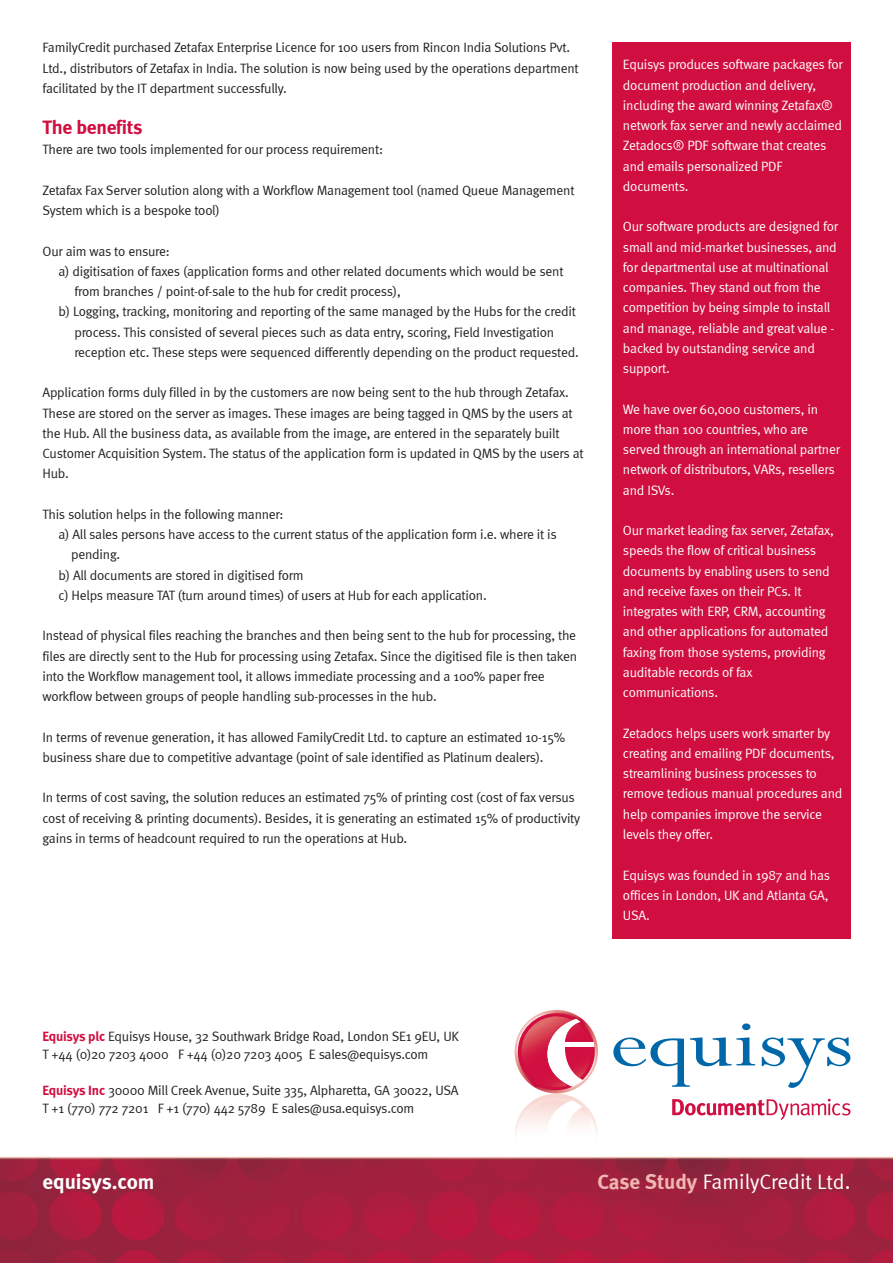
<style>
.page{position:relative;width:893px;height:1263px;background:#fff}
.page>*{position:absolute;margin:0;border:0;box-sizing:border-box;transform-origin:0 0}
.t1{font:21px "Meta";color:#fff}
.t2{font:700 21px "Meta";color:#fff}
.t3{font:700 19.5px "Meta";letter-spacing:-.015em;color:#d10e40}
.t4{font:13.5px/20.2px "Meta";letter-spacing:-.015em;color:#231f20}
.t5{font:13.5px/20.2px "Meta";letter-spacing:-.015em;color:#fff}
.s1{font-weight:700;color:#d10e40}
.s2{font-weight:700;color:#f0b7b2}
</style>
<div class="page">
<svg style="left:514px;top:1093px;width:84px;height:84px"></svg>
<svg style="left:518px;top:1097px;width:77px;height:60px"></svg>
<svg style="left:613px;top:1023px;width:142px;height:64px"></svg>
<svg style="left:762px;top:1037px;width:88px;height:51px"></svg>
<svg style="left:515px;top:1010px;width:83px;height:83px"></svg>
<svg style="left:518px;top:1013px;width:77px;height:77px"></svg>
<hr style="left:553px;top:1042px;width:41px;height:4px;background:#fff">
<svg style="left:672px;top:1099px;width:178px;height:21px"></svg>
<img style="left:0;top:1157px;width:893px;height:106px">
<div style="left:612px;top:43px;width:238px;height:896px;background:#d10e40"></div>
<p class="t4" style="left:43px;top:39px;width:538px">FamilyCredit purchased Zetafax Enterprise Licence for 100 users from Rincon India Solutions Pvt.<br>Ltd., distributors of Zetafax in India. The solution is now being used by the operations department facilitated by the IT department successfully.</p>
<h2 class="t3" style="left:43px;top:120px;width:101px">The benefits</h2>
<p class="t4" style="left:43px;top:141px;width:342px">There are two tools implemented for our process requirement:</p>
<p class="t4" style="left:43px;top:181px;width:533px">Zetafax Fax Server solution along with a Workflow Management tool (named Queue Management<br>System which is a bespoke tool)</p>
<p class="t4" style="left:43px;top:242px;width:129px">Our aim was to ensure:</p>
<p class="t4" style="left:58px;top:262px;width:507px">a) digitisation of faxes (application forms and other related documents which would be sent</p>
<p class="t4" style="left:74px;top:282px;width:328px">from branches / point-of-sale to the hub for credit process),</p>
<p class="t4" style="left:58px;top:303px;width:519px">b) Logging, tracking, monitoring and reporting of the same managed by the Hubs for the credit</p>
<p class="t4" style="left:74px;top:323px;width:481px">process. This consisted of several pieces such as data entry, scoring, Field Investigation</p>
<p class="t4" style="left:74px;top:343px;width:506px">reception etc. These steps were sequenced differently depending on the product requested.</p>
<p class="t4" style="left:43px;top:384px;width:543px">Application forms duly filled in by the customers are now being sent to the hub through Zetafax.<br>These are stored on the server as images. These images are being tagged in QMS by the users at the Hub. All the business data, as available from the image, are entered in the separately built Customer Acquisition System. The status of the application form is updated in QMS by the users at Hub.</p>
<p class="t4" style="left:43px;top:505px;width:243px">This solution helps in the following manner:</p>
<p class="t4" style="left:58px;top:525px;width:500px">a) All sales persons have access to the current status of the application form i.e. where it is</p>
<p class="t4" style="left:71px;top:546px;width:51px">pending.</p>
<p class="t4" style="left:58px;top:566px;width:247px">b) All documents are stored in digitised form</p>
<p class="t4" style="left:58px;top:586px;width:430px">c) Helps measure TAT (turn around times) of users at Hub for each application.</p>
<p class="t4" style="left:43px;top:627px;width:536px">Instead of physical files reaching the branches and then being sent to the hub for processing, the files are directly sent to the Hub for processing using Zetafax. Since the digitised file is then taken into the Workflow management tool, it allows immediate processing and a 100% paper free workflow between groups of people handling sub-processes in the hub.</p>
<p class="t4" style="left:43px;top:728px;width:524px">In terms of revenue generation, it has allowed FamilyCredit Ltd. to capture an estimated 10-15% business share due to competitive advantage (point of sale identified as Platinum dealers).</p>
<p class="t4" style="left:43px;top:789px;width:539px">In terms of cost saving, the solution reduces an estimated 75% of printing cost (cost of fax versus cost of receiving &amp; printing documents). Besides, it is generating an estimated 15% of productivity gains in terms of headcount required to run the operations at Hub.</p>
<p class="t5" style="left:623px;top:56px;width:221px">Equisys produces software packages for document production and delivery, including the award winning Zetafax® network fax server and newly acclaimed<br>Zetadocs® PDF software that creates and emails personalized PDF documents.</p>
<p class="t5" style="left:623px;top:218px;width:217px">Our software products are designed for small and mid-market businesses, and for departmental use at multinational companies. They stand out from the competition by being simple to install and manage, reliable and great value - backed by outstanding service and support.</p>
<p class="t5" style="left:623px;top:400px;width:219px">We have over 60,000 customers, in more than 100 countries, who are served through an international partner network of distributors, VARs, resellers and ISVs.</p>
<p class="t5" style="left:623px;top:521px;width:212px">Our market leading fax server, Zetafax, speeds the flow of critical business documents by enabling users to send and receive faxes on their PCs. It integrates with ERP, CRM, accounting and other applications for automated faxing from those systems, providing auditable records of fax communications.</p>
<p class="t5" style="left:623px;top:724px;width:221px">Zetadocs helps users work smarter by creating and emailing PDF documents, streamlining business processes to remove tedious manual procedures and help companies improve the service levels they offer.</p>
<p class="t5" style="left:623px;top:866px;width:209px;text-align:justify">Equisys was founded in 1987 and has offices in London, UK and Atlanta GA, USA.</p>
<p class="t4" style="left:43px;top:1029px;width:418px;line-height:18px"><span class="s1">Equisys plc</span> Equisys House, 32 Southwark Bridge Road, London SE1 9EU, UK<br>T +44 (0)20 7203 4000 F +44 (0)20 7203 4005 E sales@equisys.com</p>
<p class="t4" style="left:43px;top:1083px;width:417px;line-height:18px"><span class="s1">Equisys Inc</span> 30000 Mill Creek Avenue, Suite 335, Alpharetta, GA 30022, USA<br>T +1 (770) 772 7201 F +1 (770) 442 5789 E sales@usa.equisys.com</p>
<h1 class="t2" style="left:43px;top:1174px;width:114px">equisys.com</h1>
<h1 class="t1" style="left:597px;top:1174px;width:254px"><span class="s2">Case Study</span> FamilyCredit Ltd.</h1>
</div>
